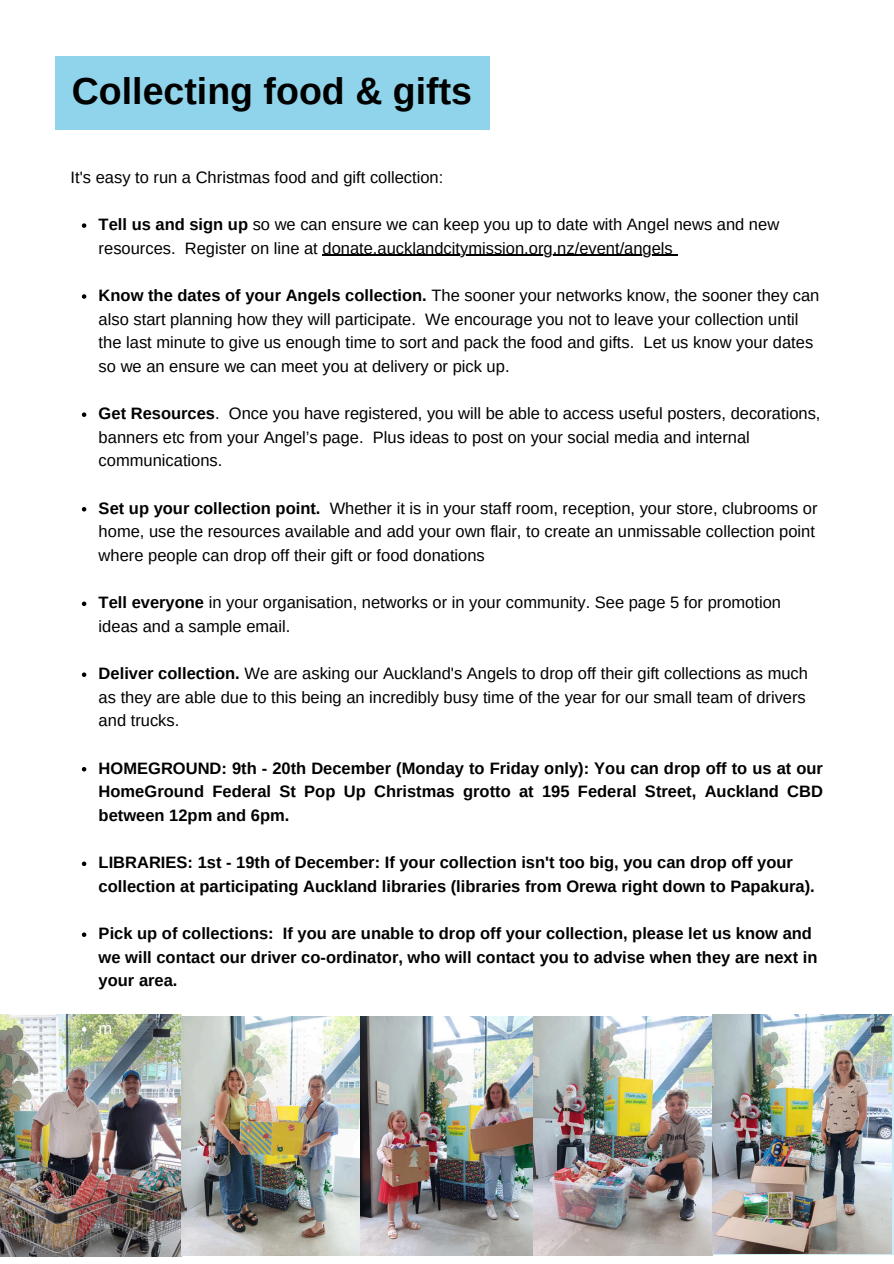
<style>
.page{position:relative;width:894px;height:1264px;background:#fff}
.page>*{position:absolute;margin:0;border:0;box-sizing:border-box;transform-origin:0 0}
.t1{font:700 37.5px "Arimo";color:#000}
.t2{font:16.5px/23.7px "Arimo";color:#000}
.t3{font:700 16.5px/23.7px "Arimo";color:#000}
.t4{font:16.5px "Arimo";color:#fff}
.s1{font-weight:700}
</style>
<div class="page">
<div style="left:55px;top:56px;width:434px;height:74px;background:#8fd4ea"></div>
<img style="left:0;top:1014px;width:181px;height:242px">
<img style="left:181px;top:1016px;width:352px;height:238px">
<svg style="left:82px;top:223px;width:4px;height:5px"></svg>
<hr style="left:322px;top:255px;width:350px;height:1px;background:#000">
<svg style="left:82px;top:294px;width:4px;height:5px"></svg>
<svg style="left:82px;top:412px;width:4px;height:5px"></svg>
<svg style="left:82px;top:507px;width:4px;height:4px"></svg>
<svg style="left:82px;top:601px;width:4px;height:5px"></svg>
<svg style="left:82px;top:672px;width:4px;height:5px"></svg>
<svg style="left:82px;top:767px;width:4px;height:4px"></svg>
<svg style="left:82px;top:861px;width:4px;height:5px"></svg>
<svg style="left:82px;top:932px;width:4px;height:5px"></svg>
<svg style="left:82px;top:1027px;width:4px;height:4px"></svg>
<img style="left:533px;top:1016px;width:179px;height:238px">
<img style="left:712px;top:1014px;width:179px;height:239px">
<p class="t1" style="left:72px;top:70px;width:401px">Collecting food &amp; gifts</p>
<p class="t2" style="left:71px;top:165px;width:374px">It's easy to run a Christmas food and gift collection:</p>
<p class="t2" style="left:99px;top:212px;width:682px"><span class="s1">Tell us and sign up</span> so we can ensure we can keep you up to date with Angel news and new resources. Register on line at donate.aucklandcitymission.org.nz/event/angels</p>
<p class="t2" style="left:99px;top:283px;width:722px"><span class="s1">Know the dates of your Angels collection.</span> The sooner your networks know, the sooner they can also start planning how they will participate. We encourage you not to leave your collection until</p>
<p class="t2" style="left:99px;top:331px;width:716px">the last minute to give us enough time to sort and pack the food and gifts. Let us know your dates so we an ensure we can meet you at delivery or pick up.</p>
<p class="t2" style="left:99px;top:401px;width:723px"><span class="s1">Get Resources</span>. Once you have registered, you will be able to access useful posters, decorations, banners etc from your Angel’s page.</p>
<p class="t2" style="left:373px;top:425px;width:378px">Plus ideas to post on your social media and internal</p>
<p class="t2" style="left:99px;top:449px;width:125px">communications.</p>
<p class="t2" style="left:99px;top:496px;width:720px"><span class="s1">Set up your collection point.</span> Whether it is in your staff room, reception, your store, clubrooms or home, use the resources available and add your own flair, to create an unmissable collection point where people can drop off their gift or food donations</p>
<p class="t2" style="left:99px;top:590px;width:683px"><span class="s1">Tell everyone</span> in your organisation, networks or in your community. See page 5 for promotion ideas and a sample email.</p>
<p class="t2" style="left:99px;top:661px;width:710px"><span class="s1">Deliver collection.</span> We are asking our Auckland's Angels to drop off their gift collections as much as they are able due to this being an incredibly busy time of the year for our small team of drivers and trucks.</p>
<p class="t3" style="left:99px;top:756px;width:725px;text-align:justify">HOMEGROUND: 9th - 20th December (Monday to Friday only): You can drop off to us at our HomeGround Federal St Pop Up Christmas grotto at 195 Federal Street, Auckland CBD between 12pm and 6pm.</p>
<p class="t3" style="left:99px;top:850px;width:717px">LIBRARIES: 1st - 19th of December: If your collection isn't too big, you can drop off your collection at participating Auckland libraries (libraries from Orewa right down to Papakura).</p>
<p class="t3" style="left:99px;top:921px;width:720px">Pick up of collections: If you are unable to drop off your collection, please let us know and we will contact our driver co-ordinator, who will contact you to advise when they are next in your area.</p>
<p class="t4" style="left:99px;top:1018px;width:15px">m</p>
</div>
